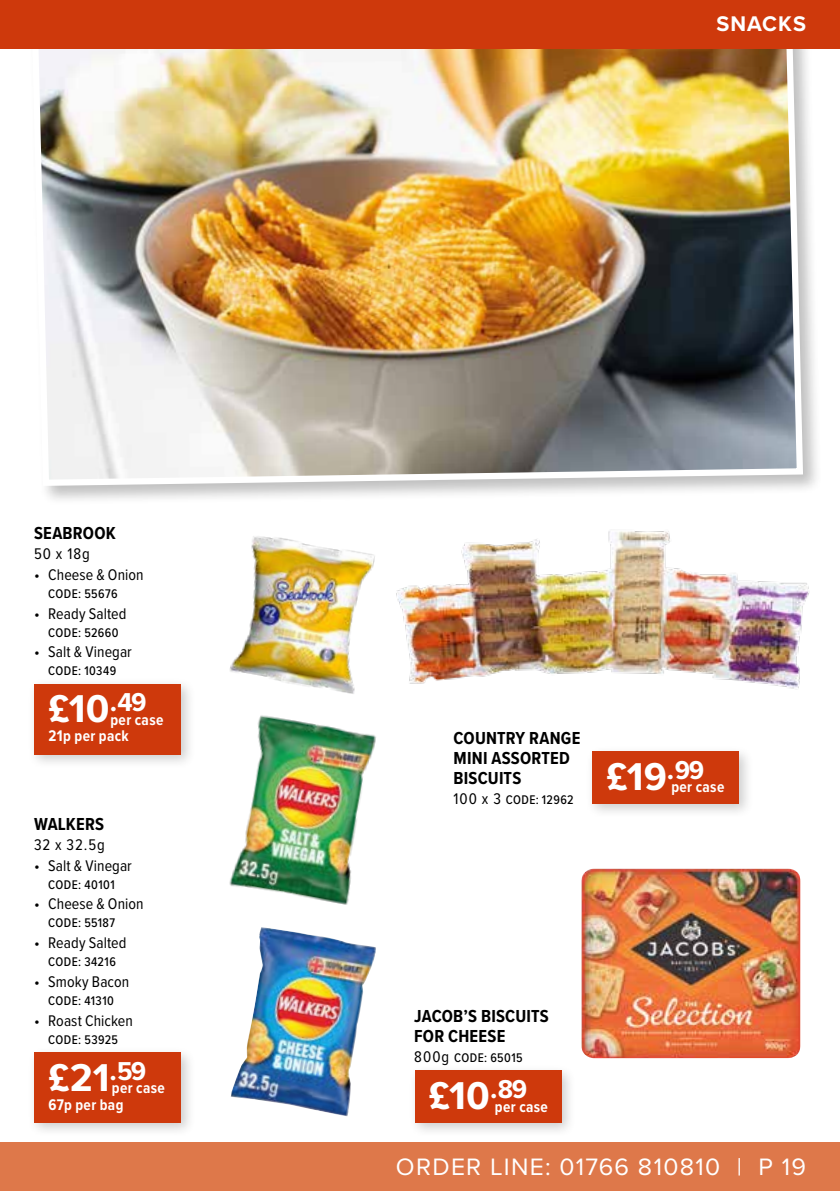
<style>
.page{position:relative;width:840px;height:1191px;background:#fff}
.page>*{position:absolute;margin:0;border:0;box-sizing:border-box;transform-origin:0 0}
.t1{font:700 40.2px "Proxima Nova Cond";letter-spacing:.005em;color:#fff;scale:1.1 1}
.t2{font:24.6px "Proxima Nova";letter-spacing:.055em;color:#fff}
.t3{font:700 22px "Proxima Nova";letter-spacing:.05em;color:#fff}
.t4{font:700 18px/20px "Proxima Nova Cond";letter-spacing:.015em;color:#000}
.t5{font:16px "Proxima Nova Cond";letter-spacing:.005em;color:#000}
.t6{font:700 16px/16.6px "Proxima Nova Cond";letter-spacing:.025em;color:#fff;scale:.96 1}
.t7{font:500 13px "Proxima Nova Cond";letter-spacing:.035em;color:#000}
.s1{font-weight:400;font-size:16px}
</style>
<div class="page">
<div style="left:25px;top:0;width:797px;height:506px;background:#000;opacity:.25"></div>
<img style="left:25px;top:48px;width:780px;height:441px">
<div style="left:0;top:0;width:839px;height:48px;background:#ce390c"></div>
<div style="left:585px;top:745px;width:168px;height:74px;background:#000;opacity:.2"></div>
<div style="left:592px;top:751px;width:146px;height:52px;background:#ce390c"></div>
<div style="left:407px;top:1064px;width:169px;height:74px;background:#000;opacity:.2"></div>
<div style="left:414px;top:1071px;width:147px;height:52px;background:#ce390c"></div>
<div style="left:27px;top:1045px;width:169px;height:92px;background:#000;opacity:.2"></div>
<div style="left:34px;top:1052px;width:147px;height:71px;background:#ce390c"></div>
<div style="left:27px;top:677px;width:169px;height:92px;background:#000;opacity:.2"></div>
<div style="left:34px;top:684px;width:147px;height:70px;background:#ce390c"></div>
<img style="left:231px;top:927px;width:145px;height:189px">
<img style="left:229px;top:715px;width:147px;height:190px">
<img style="left:230px;top:536px;width:116px;height:157px">
<img style="left:581px;top:868px;width:219px;height:190px">
<img style="left:346px;top:531px;width:463px;height:163px">
<div style="left:0;top:1142px;width:839px;height:49px;background:#de784a"></div>
<p class="t4" style="left:34px;top:522px;width:83px">SEABROOK</p>
<p class="t5" style="left:34px;top:542px;width:57px">50 x 18g</p>
<p class="t5" style="left:34px;top:562px;width:111px">• Cheese &amp; Onion</p>
<p class="t7" style="left:48px;top:584px;width:71px">CODE: 55676</p>
<p class="t5" style="left:34px;top:601px;width:94px">• Ready Salted</p>
<p class="t7" style="left:48px;top:622px;width:72px">CODE: 52660</p>
<p class="t5" style="left:34px;top:640px;width:99px">• Salt &amp; Vinegar</p>
<p class="t7" style="left:48px;top:661px;width:69px">CODE: 10349</p>
<h1 class="t1" style="left:48px;top:679px;width:91px">£10<sup>.</sup><sup>49</sup></h1>
<p class="t6" style="left:48px;top:710px;width:121px;text-indent:62px">per case<br>21p per pack</p>
<p class="t4" style="left:34px;top:813px;width:72px">WALKERS</p>
<p class="t5" style="left:34px;top:832px;width:72px">32 x 32.5g</p>
<p class="t5" style="left:34px;top:853px;width:99px">• Salt &amp; Vinegar</p>
<p class="t7" style="left:48px;top:874px;width:68px">CODE: 40101</p>
<p class="t5" style="left:34px;top:892px;width:111px">• Cheese &amp; Onion</p>
<p class="t7" style="left:48px;top:913px;width:68px">CODE: 55187</p>
<p class="t5" style="left:34px;top:931px;width:94px">• Ready Salted</p>
<p class="t7" style="left:48px;top:952px;width:69px">CODE: 34216</p>
<p class="t5" style="left:34px;top:970px;width:97px">• Smoky Bacon</p>
<p class="t7" style="left:48px;top:991px;width:67px">CODE: 41310</p>
<p class="t5" style="left:34px;top:1009px;width:100px">• Roast Chicken</p>
<p class="t7" style="left:48px;top:1030px;width:71px">CODE: 53925</p>
<h1 class="t1" style="left:48px;top:1048px;width:91px">£21<sup>.</sup><sup>59</sup></h1>
<p class="t6" style="left:48px;top:1079px;width:123px;text-indent:63px">per case<br>67p per bag</p>
<h3 class="t3" style="left:716px;top:7px;width:91px">SNACKS</h3>
<p class="t4" style="left:453px;top:728px;width:128px">COUNTRY RANGE<br>MINI ASSORTED<br>BISCUITS</p>
<p class="t7" style="left:453px;top:790px;width:122px"><span class="s1">100 x 3</span> CODE: 12962</p>
<h1 class="t1" style="left:606px;top:747px;width:90px">£19<sup>.</sup><sup>99</sup></h1>
<p class="t6" style="left:671px;top:778px;width:57px">per case</p>
<p class="t4" style="left:414px;top:1006px;width:136px">JACOB’S BISCUITS<br>FOR CHEESE</p>
<p class="t7" style="left:414px;top:1048px;width:110px"><span class="s1">800g</span> CODE: 65015</p>
<h1 class="t1" style="left:428px;top:1066px;width:91px">£10<sup>.</sup><sup>89</sup></h1>
<p class="t6" style="left:494px;top:1097px;width:57px">per case</p>
<h2 class="t2" style="left:396px;top:1148px;width:411px">ORDER LINE: 01766 810810 | P 19</h2>
</div>
